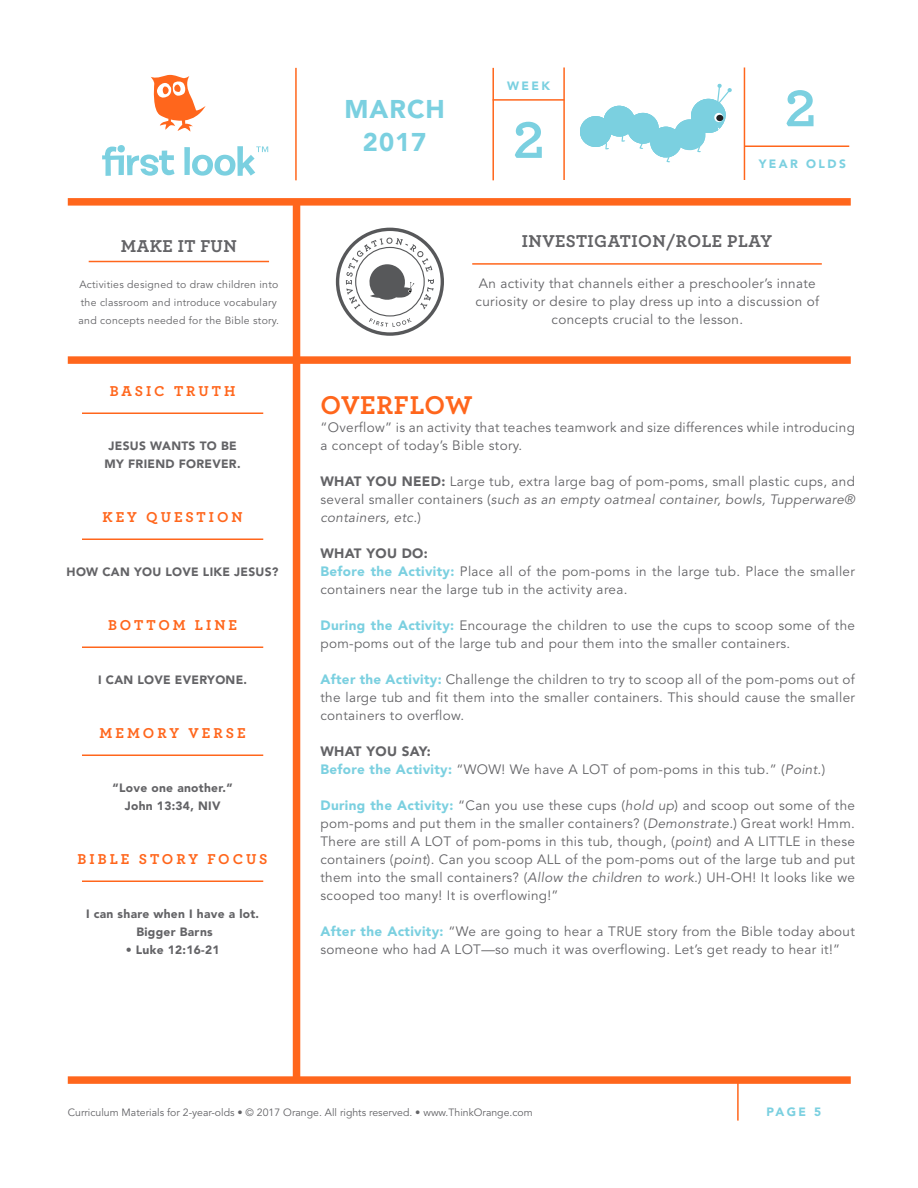
<style>
.page{position:relative;width:918px;height:1188px;background:#fff}
.page>*{position:absolute;margin:0;border:0;box-sizing:border-box;transform-origin:0 0}
.t1{font:700 54px "Archer Pro";color:#7bd0e0}
.t2{font:700 27px "Archer Pro";letter-spacing:.025em;color:#ff661c}
.t3{font:900 25.5px/33px "Avenir LT Std";letter-spacing:.04em;color:#7bd0e0;text-align:center}
.t4{font:700 18px "Archer Pro";letter-spacing:.025em;color:#636366}
.t5{font:700 15px "Archer Pro";letter-spacing:.2em;color:#ff661c}
.Body_Copy{font:13.5px/18px "Avenir LT Std";letter-spacing:.025em;color:#636366}
.Body_Copy-2{font:900 13.5px "Avenir LT Std";letter-spacing:.025em;color:#636366}
.t6{font:900 12px/18px "Avenir LT Std";letter-spacing:.025em;color:#636366;text-align:center}
.t7{font:900 12px "Avenir LT Std";letter-spacing:.2em;color:#7bd0e0}
.t8{font:10.5px/18px "Avenir LT Std";letter-spacing:.025em;color:#636366}
.t9{font:10.5px "Avenir LT Std";color:#636366}
.s1{font-weight:900}
.s2{font-style:italic}
.s3{font-weight:900;color:#7bd0e0}
</style>
<div class="page">
<div style="left:68px;top:1076px;width:783px;height:8px;background:#ff661c"></div>
<div style="left:293px;top:202px;width:7px;height:878px;background:#ff661c"></div>
<div style="left:68px;top:198px;width:783px;height:8px;background:#ff661c"></div>
<div style="left:68px;top:356px;width:783px;height:8px;background:#ff661c"></div>
<hr style="left:737px;top:1080px;width:2px;height:41px;background:#ff661c">
<hr style="left:295px;top:68px;width:2px;height:112px;background:#ff661c">
<hr style="left:492px;top:68px;width:2px;height:112px;background:#ff661c">
<svg style="left:151px;top:75px;width:55px;height:57px"></svg>
<svg style="left:102px;top:145px;width:166px;height:31px"></svg>
<hr style="left:744px;top:68px;width:1px;height:112px;background:#ff661c">
<hr style="left:563px;top:68px;width:2px;height:112px;background:#ff661c">
<hr style="left:744px;top:146px;width:105px;height:1px;background:#ff661c">
<hr style="left:493px;top:99px;width:71px;height:2px;background:#ff661c">
<svg style="left:580px;top:84px;width:152px;height:78px"></svg>
<div style="left:716px;top:115px;width:7px;height:6px;background:#231f20;border-radius:50%"></div>
<hr style="left:82px;top:412px;width:181px;height:2px;background:#ff661c">
<hr style="left:82px;top:538px;width:181px;height:2px;background:#ff661c">
<hr style="left:82px;top:646px;width:181px;height:2px;background:#ff661c">
<hr style="left:82px;top:754px;width:181px;height:2px;background:#ff661c">
<hr style="left:82px;top:880px;width:181px;height:2px;background:#ff661c">
<hr style="left:472px;top:263px;width:350px;height:2px;background:#ff661c">
<hr style="left:89px;top:261px;width:180px;height:1px;background:#ff661c">
<svg style="left:336px;top:228px;width:108px;height:108px"></svg>
<p class="t4" style="left:121px;top:232px;width:117px">MAKE IT FUN</p>
<p class="t8" style="left:79px;top:276px;width:202px">Activities designed to draw children into the classroom and introduce vocabulary and concepts needed for the Bible story.</p>
<p class="t5" style="left:110px;top:379px;width:127px">BASIC TRUTH</p>
<p class="t6" style="left:105px;top:437px;width:137px">JESUS WANTS TO BE<br>MY FRIEND FOREVER.</p>
<p class="t5" style="left:103px;top:505px;width:142px">KEY QUESTION</p>
<p class="t6" style="left:67px;top:563px;width:214px">HOW CAN YOU LOVE LIKE JESUS?</p>
<p class="t5" style="left:108px;top:613px;width:131px">BOTTOM LINE</p>
<p class="t6" style="left:98px;top:671px;width:151px">I CAN LOVE EVERYONE.</p>
<p class="t5" style="left:100px;top:721px;width:148px">MEMORY VERSE</p>
<p class="t6" style="left:113px;top:779px;width:122px">“Love one another.”<br>John 13:34, NIV</p>
<p class="t5" style="left:78px;top:847px;width:191px">BIBLE STORY FOCUS</p>
<p class="t6" style="left:86px;top:905px;width:175px">I can share when I have a lot.<br>Bigger Barns</p>
<p class="t6" style="left:126px;top:941px;width:95px">• Luke 12:16-21</p>
<h3 class="t3" style="left:344px;top:93px;width:102px">MARCH<br>2017</h3>
<p class="t7" style="left:507px;top:78px;width:44px">WEEK</p>
<h1 class="t1" style="left:513px;top:97px;width:33px">2</h1>
<h1 class="t1" style="left:784px;top:66px;width:33px">2</h1>
<p class="t7" style="left:759px;top:157px;width:89px">YEAR OLDS</p>
<p class="t4" style="left:522px;top:226px;width:252px">INVESTIGATION/ROLE PLAY</p>
<p class="Body_Copy" style="left:476px;top:275px;width:345px;text-align:center">An activity that channels either a preschooler’s innate curiosity or desire to play dress up into a discussion of concepts crucial to the lesson.</p>
<p class="t2" style="left:320px;top:384px;width:154px">OVERFLOW</p>
<p class="Body_Copy" style="left:320px;top:419px;width:536px">“Overflow” is an activity that teaches teamwork and size differences while introducing a concept of today’s Bible story.</p>
<p class="Body_Copy" style="left:320px;top:473px;width:536px;text-align:justify"><span class="s1">WHAT YOU NEED:</span> Large tub, extra large bag of pom-poms, small plastic cups, and several smaller containers (<span class="s2">such as an empty oatmeal container, bowls, Tupperware® containers, etc.</span>)</p>
<p class="Body_Copy-2" style="left:320px;top:545px;width:109px">WHAT YOU DO:</p>
<p class="Body_Copy" style="left:320px;top:563px;width:536px"><span class="s3">Before the Activity:</span> Place all of the pom-poms in the large tub. Place the smaller containers near the large tub in the activity area.</p>
<p class="Body_Copy" style="left:320px;top:617px;width:536px"><span class="s3">During the Activity:</span> Encourage the children to use the cups to scoop some of the pom-poms out of the large tub and pour them into the smaller containers.</p>
<p class="Body_Copy" style="left:320px;top:671px;width:536px;text-align:justify"><span class="s3">After the Activity:</span> Challenge the children to try to scoop all of the pom-poms out of the large tub and fit them into the smaller containers. This should cause the smaller containers to overflow.</p>
<p class="Body_Copy-2" style="left:320px;top:743px;width:112px">WHAT YOU SAY:</p>
<p class="Body_Copy" style="left:320px;top:761px;width:506px"><span class="s3">Before the Activity:</span> “WOW! We have A LOT of pom-poms in this tub.” (<span class="s2">Point.</span>)</p>
<p class="Body_Copy" style="left:320px;top:797px;width:536px;text-align:justify"><span class="s3">During the Activity:</span> “Can you use these cups (<span class="s2">hold up</span>) and scoop out some of the pom-poms and put them in the smaller containers? (<span class="s2">Demonstrate.</span>) Great work! Hmm.<br>There are still A LOT of pom-poms in this tub, though, (<span class="s2">point</span>) and A LITTLE in these containers (<span class="s2">point</span>). Can you scoop ALL of the pom-poms out of the large tub and put them into the small containers? (<span class="s2">Allow the children to work.</span>) UH-OH! It looks like we scooped too many! It is overflowing!”</p>
<p class="Body_Copy" style="left:320px;top:923px;width:536px"><span class="s3">After the Activity:</span> “We are going to hear a TRUE story from the Bible today about someone who had A LOT—so much it was overflowing. Let’s get ready to hear it!”</p>
<p class="t9" style="left:68px;top:1106px;width:466px">Curriculum Materials for 2-year-olds • © 2017 Orange. All rights reserved. • www.ThinkOrange.com</p>
<p class="t7" style="left:767px;top:1105px;width:56px">PAGE 5</p>
</div>
